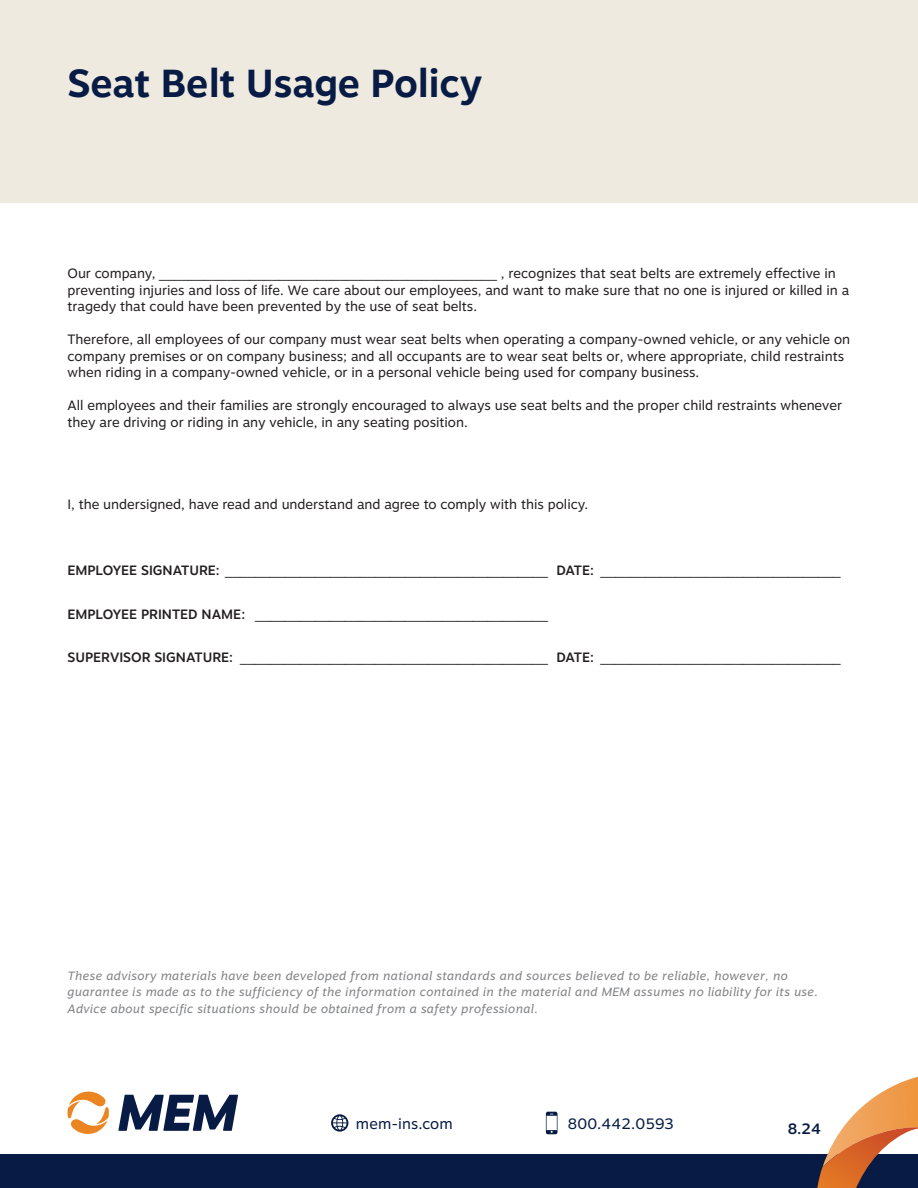
<style>
.page{position:relative;width:918px;height:1188px;background:#fff}
.page>*{position:absolute;margin:0;border:0;box-sizing:border-box;transform-origin:0 0}
.Headline_-_White{font:700 39px "Motiva Sans";color:#071b44}
.t1{font:15px "Motiva Sans";letter-spacing:.01em;color:#071b44}
.t2{font:500 15px "Motiva Sans";color:#071b44}
.t3{font:13.5px/16.5px "Motiva Sans";color:#231f20}
.t4{font:13.5px "Arial";color:#231f20}
.Intro_Paragraph{font:italic 12px/16.5px "Motiva Sans";letter-spacing:.03em;color:#808285}
.s1{font-family:"Arial"}
.s2{font-family:"Motiva Sans";font-weight:500}
</style>
<div class="page">
<svg style="left:546px;top:1112px;width:12px;height:22px"></svg>
<svg style="left:331px;top:1114px;width:17px;height:18px"></svg>
<div style="left:0;top:1154px;width:918px;height:34px;background:#071b44"></div>
<svg style="left:118px;top:1095px;width:120px;height:36px"></svg>
<svg style="left:68px;top:1092px;width:41px;height:42px"></svg>
<svg style="left:817px;top:1076px;width:101px;height:112px"></svg>
<div style="left:0;top:0;width:918px;height:202px;background:#efeae0"></div>
<p class="Headline_-_White" style="left:68px;top:55px;width:416px">Seat Belt Usage Policy</p>
<p class="t3" style="left:68px;top:265px;width:783px">Our company, <span class="s1">_____________________________________________</span> , recognizes that seat belts are extremely effective in preventing injuries and loss of life. We care about our employees, and want to make sure that no one is injured or killed in a tragedy that could have been prevented by the use of seat belts.</p>
<p class="t3" style="left:68px;top:331px;width:784px">Therefore, all employees of our company must wear seat belts when operating a company-owned vehicle, or any vehicle on company premises or on company business; and all occupants are to wear seat belts or, where appropriate, child restraints when riding in a company-owned vehicle, or in a personal vehicle being used for company business.</p>
<p class="t3" style="left:68px;top:397px;width:776px">All employees and their families are strongly encouraged to always use seat belts and the proper child restraints whenever they are driving or riding in any vehicle, in any seating position.</p>
<p class="t3" style="left:68px;top:496px;width:522px">I, the undersigned, have read and understand and agree to comply with this policy.</p>
<p class="t4" style="left:68px;top:561px;width:775px"><span class="s2">EMPLOYEE SIGNATURE:</span> ___________________________________________ <span class="s2">DATE:</span> ________________________________</p>
<p class="t4" style="left:68px;top:605px;width:482px"><span class="s2">EMPLOYEE PRINTED NAME:</span> _______________________________________</p>
<p class="t4" style="left:68px;top:648px;width:775px"><span class="s2">SUPERVISOR SIGNATURE:</span> _________________________________________ <span class="s2">DATE:</span> ________________________________</p>
<p class="Intro_Paragraph" style="left:68px;top:967px;width:752px">These advisory materials have been developed from national standards and sources believed to be reliable, however, no guarantee is made as to the sufficiency of the information contained in the material and MEM assumes no liability for its use.<br>Advice about specific situations should be obtained from a safety professional.</p>
<p class="t1" style="left:356px;top:1112px;width:98px">mem-ins.com</p>
<p class="t1" style="left:568px;top:1112px;width:108px">800.442.0593</p>
<p class="t2" style="left:788px;top:1118px;width:35px">8.24</p>
</div>
